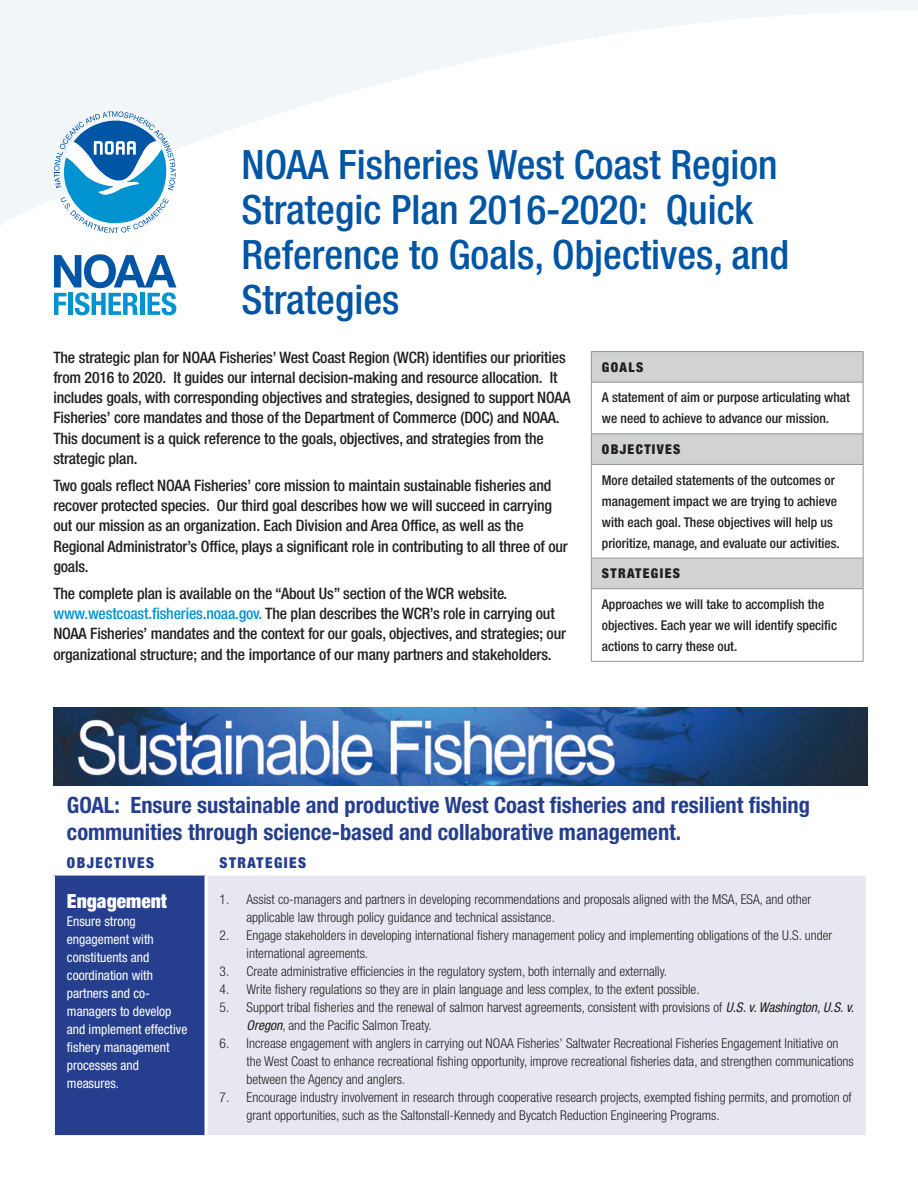
<style>
.page{position:relative;width:918px;height:1188px;background:#fff}
.page>*{position:absolute;margin:0;border:0;box-sizing:border-box;transform-origin:0 0}
.t1{font:500 condensed 40.5px/45px "Helvetica Neue LT Std";color:#0155a5}
.t2{font:700 condensed 22.5px/27px "Helvetica Neue LT Std";color:#253f8e}
.t3{font:900 condensed 19.5px "Helvetica Neue LT Std";color:#fff}
.t4{font:500 condensed 15.75px/20.2px "Helvetica Neue LT Std";letter-spacing:-.01em;color:#231f20}
.t5{font:900 condensed 15px "Helvetica Neue LT Std";letter-spacing:.1em;color:#253f8e}
.t6{font:300 condensed 13.5px/18px "Helvetica Neue LT Std";color:#231f20}
.t7{font:500 condensed 13.5px/21px "Helvetica Neue LT Std";color:#231f20}
.t8{font:condensed 13.5px/18px "Helvetica Neue LT Std";color:#fff}
.t9{font:900 condensed 13.5px "Helvetica Neue LT Std";letter-spacing:.1em;color:#231f20}
.s1{color:#0093d0}
.s2{font-weight:400;font-style:italic}
</style>
<div class="page">
<div style="left:53px;top:874px;width:153px;height:263px;background:#253f8e"></div>
<div style="left:206px;top:874px;width:661px;height:263px;background:#e7e7f2"></div>
<hr style="left:52px;top:873px;width:154px;height:3px;background:#fff">
<hr style="left:52px;top:876px;width:3px;height:259px;background:#fff">
<hr style="left:206px;top:873px;width:663px;height:3px;background:#fff">
<hr style="left:205px;top:876px;width:3px;height:259px;background:#fff">
<hr style="left:866px;top:876px;width:3px;height:259px;background:#fff">
<hr style="left:52px;top:1135px;width:154px;height:3px;background:#fff">
<hr style="left:206px;top:1135px;width:663px;height:3px;background:#fff">
<img style="left:53px;top:707px;width:814px;height:79px">
<svg style="left:592px;top:352px;width:271px;height:236px"></svg>
<hr style="left:591px;top:351px;width:272px;height:1px;background:#939598">
<hr style="left:591px;top:352px;width:1px;height:30px;background:#939598">
<hr style="left:863px;top:352px;width:1px;height:30px;background:#939598">
<hr style="left:591px;top:382px;width:272px;height:1px;background:#939598">
<hr style="left:591px;top:382px;width:1px;height:52px;background:#939598">
<hr style="left:863px;top:382px;width:1px;height:52px;background:#939598">
<hr style="left:591px;top:434px;width:272px;height:1px;background:#939598">
<hr style="left:591px;top:434px;width:1px;height:30px;background:#939598">
<hr style="left:863px;top:434px;width:1px;height:30px;background:#939598">
<hr style="left:591px;top:464px;width:272px;height:1px;background:#939598">
<hr style="left:591px;top:465px;width:1px;height:93px;background:#939598">
<hr style="left:863px;top:465px;width:1px;height:93px;background:#939598">
<hr style="left:591px;top:558px;width:272px;height:1px;background:#939598">
<hr style="left:591px;top:558px;width:1px;height:31px;background:#939598">
<hr style="left:863px;top:558px;width:1px;height:31px;background:#939598">
<hr style="left:591px;top:588px;width:272px;height:1px;background:#939598">
<hr style="left:591px;top:589px;width:1px;height:72px;background:#939598">
<hr style="left:863px;top:589px;width:1px;height:72px;background:#939598">
<hr style="left:591px;top:661px;width:272px;height:1px;background:#939598">
<svg style="left:54px;top:111px;width:122px;height:122px"></svg>
<svg style="left:54px;top:254px;width:122px;height:61px"></svg>
<p class="t1" style="left:241px;top:142px;width:538px">NOAA Fisheries West Coast Region</p>
<p class="t1" style="left:241px;top:187px;width:549px">Strategic Plan 2016-2020: Quick<br>Reference to Goals, Objectives, and<br>Strategies</p>
<p class="t4" style="left:53px;top:347px;width:519px">The strategic plan for NOAA Fisheries’ West Coast Region (WCR) identifies our priorities from 2016 to 2020. It guides our internal decision-making and resource allocation. It includes goals, with corresponding objectives and strategies, designed to support NOAA Fisheries’ core mandates and those of the Department of Commerce (DOC) and NOAA.<br>This document is a quick reference to the goals, objectives, and strategies from the strategic plan.</p>
<p class="t4" style="left:53px;top:475px;width:516px">Two goals reflect NOAA Fisheries’ core mission to maintain sustainable fisheries and recover protected species. Our third goal describes how we will succeed in carrying out our mission as an organization. Each Division and Area Office, as well as the Regional Administrator’s Office, plays a significant role in contributing to all three of our goals.</p>
<p class="t4" style="left:53px;top:583px;width:456px">The complete plan is available on the “About Us” section of the WCR website.</p>
<p class="t4" style="left:53px;top:603px;width:514px"><span class="s1">www.westcoast.fisheries.noaa.gov.</span> The plan describes the WCR’s role in carrying out<br>NOAA Fisheries’ mandates and the context for our goals, objectives, and strategies; our organizational structure; and the importance of our many partners and stakeholders.</p>
<p class="t9" style="left:602px;top:359px;width:43px">GOALS</p>
<p class="t7" style="left:602px;top:387px;width:250px">A statement of aim or purpose articulating what we need to achieve to advance our mission.</p>
<p class="t9" style="left:602px;top:441px;width:80px">OBJECTIVES</p>
<p class="t7" style="left:602px;top:469px;width:239px">More detailed statements of the outcomes or management impact we are trying to achieve with each goal. These objectives will help us prioritize, manage, and evaluate our activities.</p>
<p class="t9" style="left:602px;top:565px;width:80px">STRATEGIES</p>
<p class="t7" style="left:602px;top:593px;width:237px">Approaches we will take to accomplish the objectives. Each year we will identify specific actions to carry these out.</p>
<p class="t2" style="left:67px;top:791px;width:745px">GOAL: Ensure sustainable and productive West Coast fisheries and resilient fishing communities through science-based and collaborative management.</p>
<p class="t5" style="left:67px;top:853px;width:89px">OBJECTIVES</p>
<p class="t5" style="left:220px;top:853px;width:88px">STRATEGIES</p>
<p class="t3" style="left:67px;top:889px;width:102px">Engagement</p>
<p class="t8" style="left:67px;top:912px;width:122px">Ensure strong engagement with constituents and coordination with partners and co&shy;managers to develop and implement effective fishery management processes and measures.</p>
<p class="t6" style="left:247px;top:890px;width:566px;text-indent:-27px">1. Assist co-managers and partners in developing recommendations and proposals aligned with the MSA, ESA, and other applicable law through policy guidance and technical assistance.</p>
<p class="t6" style="left:247px;top:926px;width:587px;text-indent:-27px">2. Engage stakeholders in developing international fishery management policy and implementing obligations of the U.S. under international agreements.</p>
<p class="t6" style="left:220px;top:962px;width:449px">3. Create administrative efficiencies in the regulatory system, both internally and externally.</p>
<p class="t6" style="left:220px;top:980px;width:482px">4. Write fishery regulations so they are in plain language and less complex, to the extent possible.</p>
<p class="t6" style="left:247px;top:998px;width:609px;text-indent:-27px">5. Support tribal fisheries and the renewal of salmon harvest agreements, consistent with provisions of <span class="s2">U.S. v. Washington, U.S. v.<br>Oregon</span>, and the Pacific Salmon Treaty.</p>
<p class="t6" style="left:247px;top:1034px;width:609px;text-indent:-27px">6. Increase engagement with anglers in carrying out NOAA Fisheries’ Saltwater Recreational Fisheries Engagement Initiative on the West Coast to enhance recreational fishing opportunity, improve recreational fisheries data, and strengthen communications between the Agency and anglers.</p>
<p class="t6" style="left:247px;top:1088px;width:607px;text-indent:-27px">7. Encourage industry involvement in research through cooperative research projects, exempted fishing permits, and promotion of grant opportunities, such as the Saltonstall-Kennedy and Bycatch Reduction Engineering Programs.</p>
</div>
